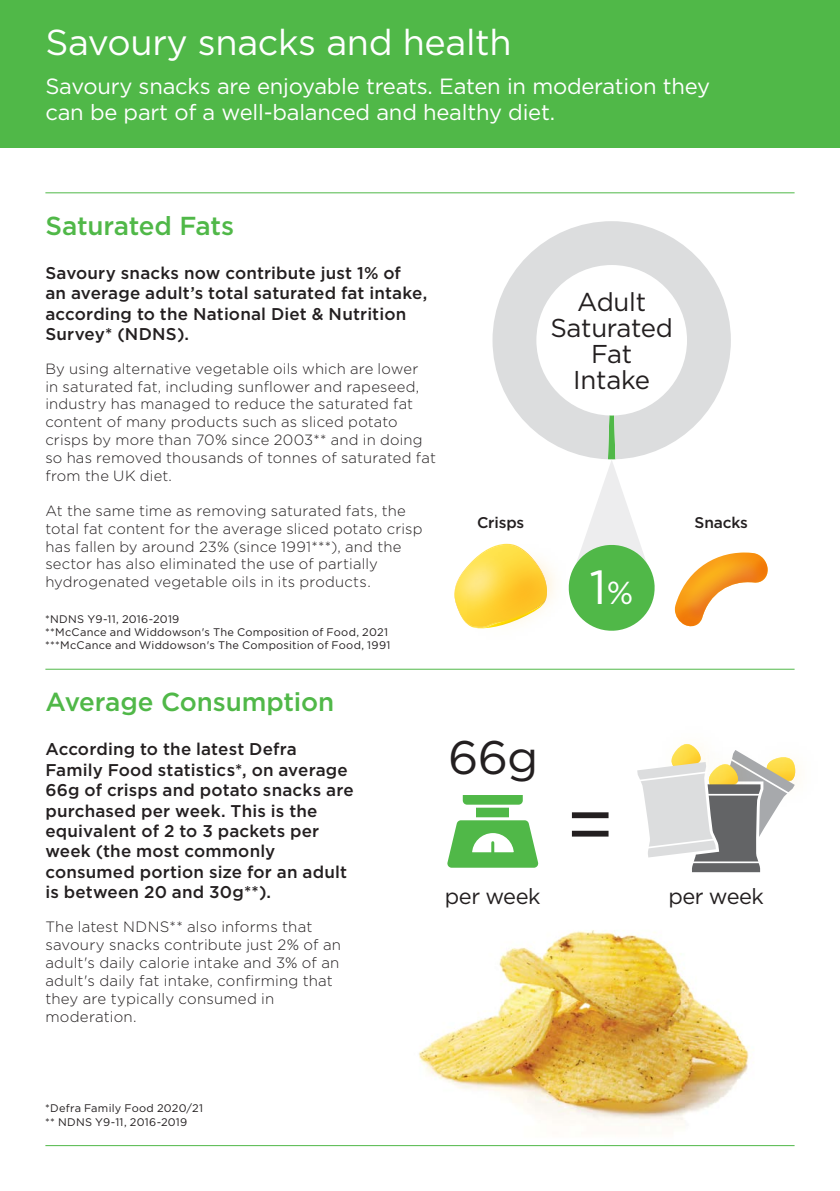
<style>
.page{position:relative;width:840px;height:1191px;background:#fff}
.page>*{position:absolute;margin:0;border:0;box-sizing:border-box;transform-origin:0 0}
.t1{font:78.6px "Gotham";color:#231f20}
.t2{font:47.8px "Gotham";color:#fff}
.t3{font:47px "Gotham";color:#231f20}
.t4{font:36px "Gotham";letter-spacing:-.01em;color:#fff}
.t5{font:500 26px "Gotham";letter-spacing:-.01em;color:#50b848}
.t6{font:25.8px/25.8px "Gotham";letter-spacing:-.01em;color:#231f20;text-align:center}
.t7{font:22px/26.4px "Gotham";letter-spacing:-.01em;color:#fff}
.t8{font:21.8px "Gotham";letter-spacing:-.025em;color:#231f20}
.t9{font:500 17px/20.4px "Gotham";letter-spacing:.01em;color:#231f20}
.t10{font:500 15.4px "Gotham";letter-spacing:-.01em;color:#231f20}
.t11{font:300 15px/18px "Gotham";letter-spacing:.01em;color:#231f20}
.t12{font:300 14.8px/17.8px "Gotham";letter-spacing:.01em;color:#231f20}
.t13{font:11px/13.2px "Gotham";letter-spacing:.025em;color:#231f20}
.s1{font-size:31.8px}
</style>
<div class="page">
<div style="left:0;top:0;width:839px;height:147px;background:#50b848"></div>
<img style="left:385px;top:930px;width:400px;height:217px">
<svg style="left:492px;top:221px;width:238px;height:230px"></svg>
<svg style="left:566px;top:415px;width:90px;height:216px"></svg>
<img style="left:420px;top:498px;width:193px;height:171px">
<img style="left:674px;top:552px;width:93px;height:75px">
<hr style="left:45px;top:192px;width:749px;height:1px;background:#50b848">
<hr style="left:45px;top:669px;width:749px;height:1px;background:#50b848">
<hr style="left:45px;top:1145px;width:749px;height:1px;background:#50b848">
<div style="left:476px;top:806px;width:32px;height:13px;background:#50b848"></div>
<svg style="left:462px;top:795px;width:61px;height:14px"></svg>
<svg style="left:447px;top:816px;width:92px;height:52px"></svg>
<svg style="left:637px;top:743px;width:157px;height:130px"></svg>
<h3 class="t4" style="left:45px;top:19px;width:467px">Savoury snacks and health</h3>
<h3 class="t7" style="left:45px;top:72px;width:666px">Savoury snacks are enjoyable treats. Eaten in moderation they can be part of a well-balanced and healthy diet.</h3>
<h3 class="t5" style="left:45px;top:208px;width:190px">Saturated Fats</h3>
<p class="t9" style="left:45px;top:262px;width:383px">Savoury snacks now contribute just 1% of<br>an average adult’s total saturated fat intake, according to the National Diet &amp; Nutrition Survey* (NDNS).</p>
<p class="t12" style="left:45px;top:359px;width:392px">By using alternative vegetable oils which are lower<br>in saturated fat, including sunflower and rapeseed, industry has managed to reduce the saturated fat content of many products such as sliced potato crisps by more than 70% since 2003** and in doing so has removed thousands of tonnes of saturated fat from the UK diet.</p>
<p class="t12" style="left:45px;top:501px;width:378px">At the same time as removing saturated fats, the total fat content for the average sliced potato crisp has fallen by around 23% (since 1991***), and the sector has also eliminated the use of partially hydrogenated vegetable oils in its products.</p>
<p class="t13" style="left:45px;top:612px;width:346px">*NDNS Y9-11, 2016-2019<br>**McCance and Widdowson's The Composition of Food, 2021 ***McCance and Widdowson's The Composition of Food, 1991</p>
<h3 class="t6" style="left:550px;top:288px;width:124px">Adult<br>Saturated<br>Fat<br>Intake</h3>
<p class="t10" style="left:477px;top:512px;width:49px">Crisps</p>
<p class="t10" style="left:694px;top:512px;width:55px">Snacks</p>
<h2 class="t2" style="left:589px;top:556px;width:45px">1<span class="s1">%</span></h2>
<h3 class="t5" style="left:45px;top:684px;width:290px">Average Consumption</h3>
<p class="t9" style="left:45px;top:739px;width:309px">According to the latest Defra<br>Family Food statistics*, on average<br>66g of crisps and potato snacks are purchased per week. This is the equivalent of 2 to 3 packets per week (the most commonly consumed portion size for an adult is between 20 and 30g**).</p>
<p class="t11" style="left:45px;top:917px;width:297px">The latest NDNS** also informs that savoury snacks contribute just 2% of an adult's daily calorie intake and 3% of an adult's daily fat intake, confirming that they are typically consumed in moderation.</p>
<h3 class="t3" style="left:448px;top:727px;width:92px">66g</h3>
<h1 class="t1" style="left:565px;top:774px;width:51px">=</h1>
<h3 class="t8" style="left:444px;top:882px;width:97px">per week</h3>
<h3 class="t8" style="left:668px;top:882px;width:97px">per week</h3>
<p class="t13" style="left:45px;top:1101px;width:159px">*Defra Family Food 2020/21 ** NDNS Y9-11, 2016-2019</p>
</div>
